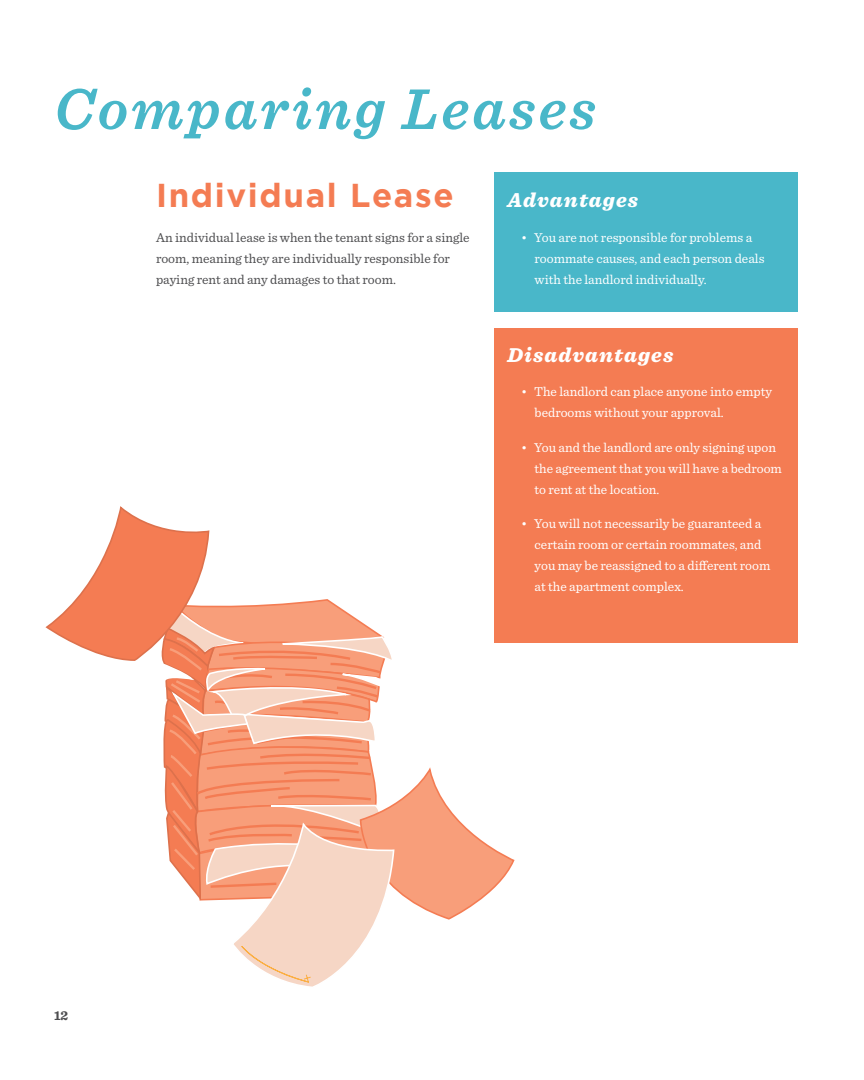
<style>
.page{position:relative;width:864px;height:1080px;background:#fff}
.page>*{position:absolute;margin:0;border:0;box-sizing:border-box;transform-origin:0 0}
.t1{font:italic 600 60px "Sentinel";letter-spacing:.05em;color:#49b7c9}
.t2{font:700 33px "Gotham";letter-spacing:.05em;color:#f47c53}
.t3{font:italic 900 21px "Sentinel";letter-spacing:.05em;color:#fff}
.t4{font:13.5px/21px "Sentinel";color:#fff}
.t5{font:13.5px/21px "Sentinel";color:#4d4d4f}
.t6{font:700 13.5px "Sentinel";color:#4d4d4f}
</style>
<div class="page">
<div style="left:494px;top:172px;width:304px;height:140px;background:#49b7c9"></div>
<div style="left:494px;top:328px;width:304px;height:315px;background:#f47c53"></div>
<svg style="left:45px;top:506px;width:470px;height:481px"></svg>
<h1 class="t1" style="left:54px;top:63px;width:543px">Comparing Leases</h1>
<h2 class="t2" style="left:156px;top:177px;width:299px">Individual Lease</h2>
<p class="t5" style="left:156px;top:226px;width:315px">An individual lease is when the tenant signs for a single room, meaning they are individually responsible for paying rent and any damages to that room.</p>
<h3 class="t3" style="left:508px;top:183px;width:132px">Advantages</h3>
<p class="t4" style="left:535px;top:226px;width:231px;text-indent:-14px">• You are not responsible for problems a roommate causes, and each person deals with the landlord individually.</p>
<h3 class="t3" style="left:508px;top:338px;width:167px">Disadvantages</h3>
<p class="t4" style="left:535px;top:380px;width:239px;text-indent:-14px">• The landlord can place anyone into empty bedrooms without your approval.</p>
<p class="t4" style="left:535px;top:436px;width:249px;text-indent:-14px">• You and the landlord are only signing upon the agreement that you will have a bedroom to rent at the location.</p>
<p class="t4" style="left:535px;top:512px;width:237px;text-indent:-14px">• You will not necessarily be guaranteed a certain room or certain roommates, and you may be reassigned to a different room at the apartment complex.</p>
<p class="t6" style="left:54px;top:1005px;width:16px">12</p>
</div>
